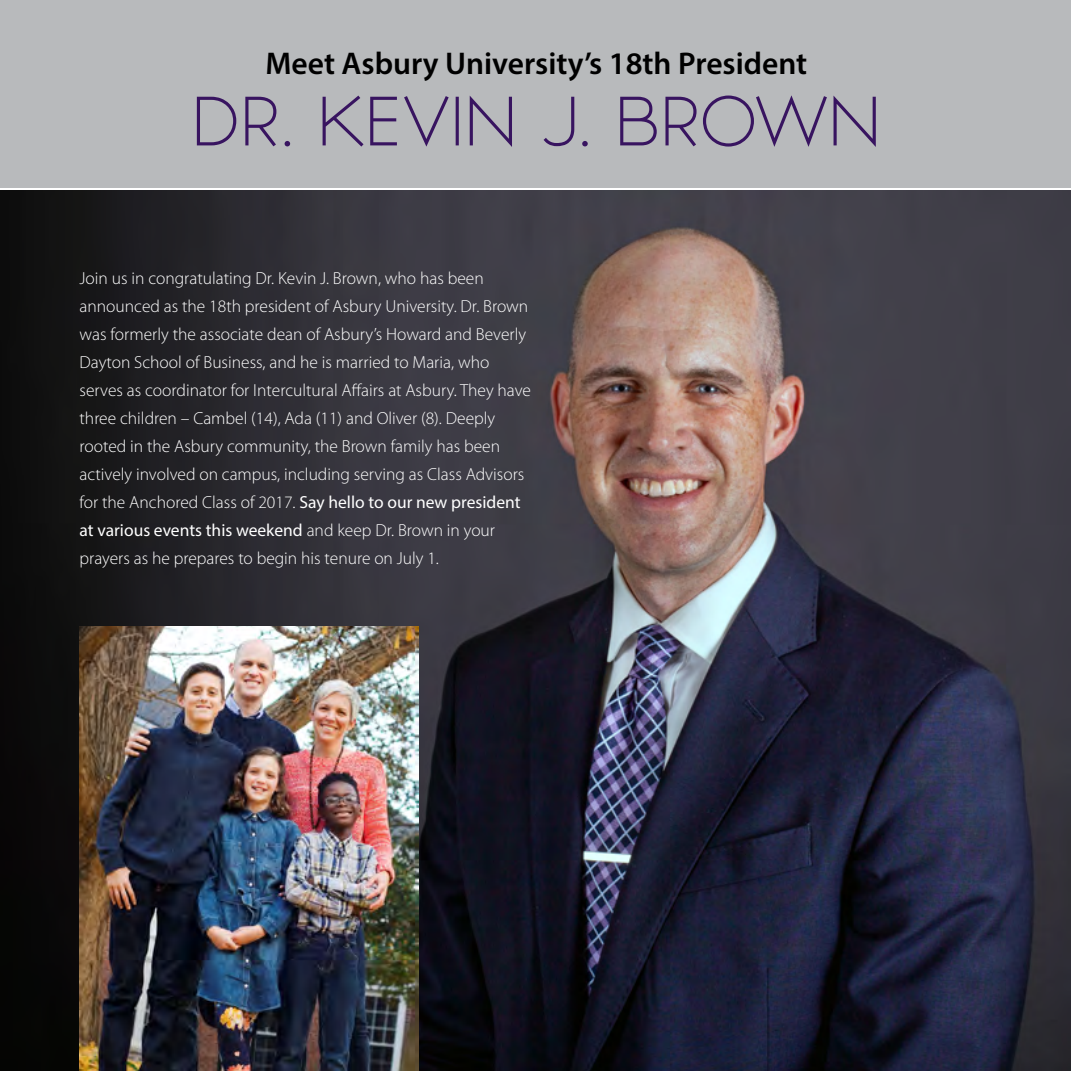
<style>
.page{position:relative;width:1071px;height:1071px;background:#fff}
.page>*{position:absolute;margin:0;border:0;box-sizing:border-box;transform-origin:0 0}
.t1{font:300 63px "TYPOGRAPHPRO";letter-spacing:-.025em;color:#381460}
.t2{font:600 31.5px "Myriad Pro";color:#000}
.t3{font:300 17.5px/28px "Myriad Pro";color:#fff}
.s1{font-weight:400}
</style>
<div class="page">
<div style="left:0;top:0;width:1071px;height:187px;background:#b8babc"></div>
<img style="left:402px;top:190px;width:669px;height:881px">
<div style="left:0;top:190px;width:402px;height:881px;background:linear-gradient(to right,#090908,#3f3d47)"></div>
<img style="left:80px;top:626px;width:338px;height:445px">
<h2 class="t2" style="left:265px;top:43px;width:543px">Meet Asbury University’s 18th President</h2>
<h1 class="t1" style="left:191px;top:83px;width:692px">DR. KEVIN J. BROWN</h1>
<p class="t3" style="left:80px;top:265px;width:453px">Join us in congratulating Dr. Kevin J. Brown, who has been announced as the 18th president of Asbury University. Dr. Brown was formerly the associate dean of Asbury’s Howard and Beverly Dayton School of Business, and he is married to Maria, who serves as coordinator for Intercultural Affairs at Asbury. They have three children – Cambel (14), Ada (11) and Oliver (8). Deeply rooted in the Asbury community, the Brown family has been actively involved on campus, including serving as Class Advisors for the Anchored Class of 2017. <span class="s1">Say hello to our new president at various events this weekend</span> and keep Dr. Brown in your prayers as he prepares to begin his tenure on July 1.</p>
</div>
